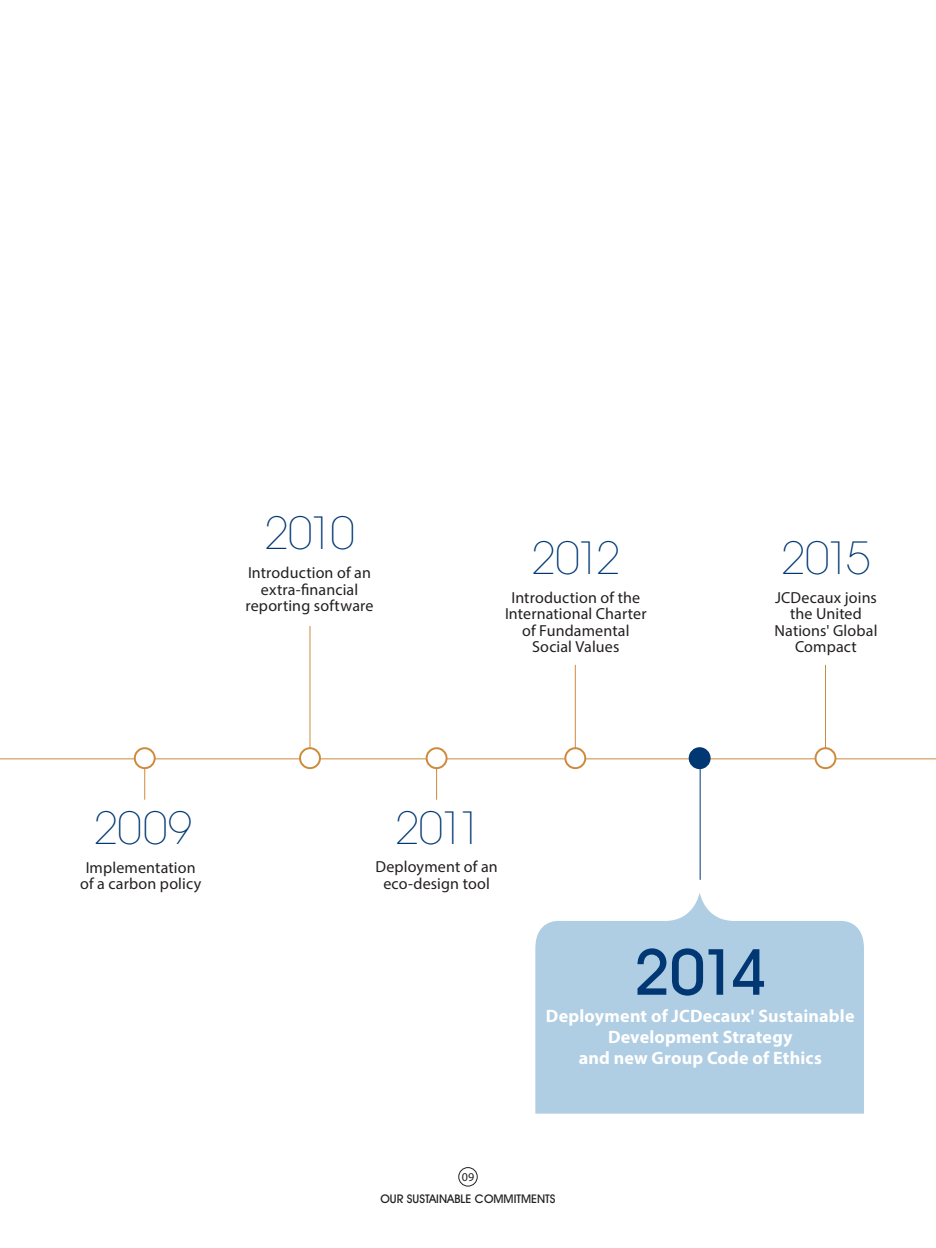
<style>
.page{position:relative;width:936px;height:1248px;background:#fff}
.page>*{position:absolute;margin:0;border:0;box-sizing:border-box;transform-origin:0 0}
.t1{font:500 64px "Avant Garde IT Cby BT";color:#013874}
.t2{font:200 44px "ITC Avant Garde Std";letter-spacing:-.075em;color:#013874}
.t3{font:700 18px/21px "Myriad Pro";letter-spacing:.01em;color:#fff;text-align:center}
.t4{font:16px/16.4px "Myriad Pro";letter-spacing:.01em;color:#231f20;text-align:center}
.t5{font:500 12px "Avant Garde IT Cby BT";color:#231f20}
.t6{font:12px "Myriad Pro";color:#231f20}
</style>
<div class="page">
<div style="left:458px;top:1166px;width:19px;height:20px;border:1px solid #231f20;border-radius:50%"></div>
<svg style="left:535px;top:893px;width:328px;height:220px;background:#b9d3e6"></svg>
<hr style="left:0;top:758px;width:935px;height:1px;background:#ce8a3c">
<div style="left:135px;top:748px;width:20px;height:20px;background:#fff;border-radius:50%"></div>
<div style="left:134px;top:747px;width:22px;height:22px;border:2px solid #ce8a3c;border-radius:50%"></div>
<div style="left:300px;top:748px;width:20px;height:20px;background:#fff;border-radius:50%"></div>
<div style="left:299px;top:747px;width:22px;height:22px;border:2px solid #ce8a3c;border-radius:50%"></div>
<div style="left:426px;top:748px;width:20px;height:20px;background:#fff;border-radius:50%"></div>
<div style="left:425px;top:747px;width:22px;height:22px;border:2px solid #ce8a3c;border-radius:50%"></div>
<div style="left:565px;top:748px;width:20px;height:20px;background:#fff;border-radius:50%"></div>
<div style="left:564px;top:747px;width:22px;height:22px;border:2px solid #ce8a3c;border-radius:50%"></div>
<div style="left:689px;top:748px;width:20px;height:20px;background:#013874;border-radius:50%"></div>
<div style="left:688px;top:747px;width:22px;height:22px;border:2px solid #013874;border-radius:50%"></div>
<hr style="left:309px;top:626px;width:1px;height:122px;background:#ce8a3c">
<hr style="left:574px;top:664px;width:1px;height:84px;background:#ce8a3c">
<hr style="left:144px;top:767px;width:1px;height:32px;background:#ce8a3c">
<hr style="left:436px;top:767px;width:1px;height:32px;background:#ce8a3c">
<hr style="left:699px;top:762px;width:1px;height:117px;background:#013874">
<div style="left:815px;top:748px;width:20px;height:20px;background:#fff;border-radius:50%"></div>
<div style="left:814px;top:747px;width:22px;height:22px;border:2px solid #ce8a3c;border-radius:50%"></div>
<hr style="left:825px;top:664px;width:1px;height:84px;background:#ce8a3c">
<h2 class="t2" style="left:264px;top:507px;width:92px">2010</h2>
<p class="t4" style="left:245px;top:564px;width:130px">Introduction of an extra-financial reporting software</p>
<h2 class="t2" style="left:531px;top:532px;width:90px">2012</h2>
<p class="t4" style="left:505px;top:589px;width:143px">Introduction of the<br>International Charter of Fundamental<br>Social Values</p>
<h2 class="t2" style="left:781px;top:532px;width:91px">2015</h2>
<p class="t4" style="left:774px;top:589px;width:104px">JCDecaux joins the United<br>Nations' Global<br>Compact</p>
<h2 class="t2" style="left:93px;top:802px;width:100px">2009</h2>
<p class="t4" style="left:80px;top:858px;width:123px">Implementation of a carbon policy</p>
<h2 class="t2" style="left:395px;top:802px;width:89px">2011</h2>
<p class="t4" style="left:375px;top:858px;width:124px">Deployment of an eco-design tool</p>
<p class="t6" style="left:461px;top:1169px;width:14px">09</p>
<h1 class="t1" style="left:633px;top:933px;width:135px">2014</h1>
<p class="t3" style="left:546px;top:1005px;width:310px">Deployment of JCDecaux' Sustainable<br>Development Strategy<br>and new Group Code of Ethics</p>
<p class="t5" style="left:380px;top:1191px;width:176px">OUR SUSTAINABLE COMMITMENTS</p>
</div>
